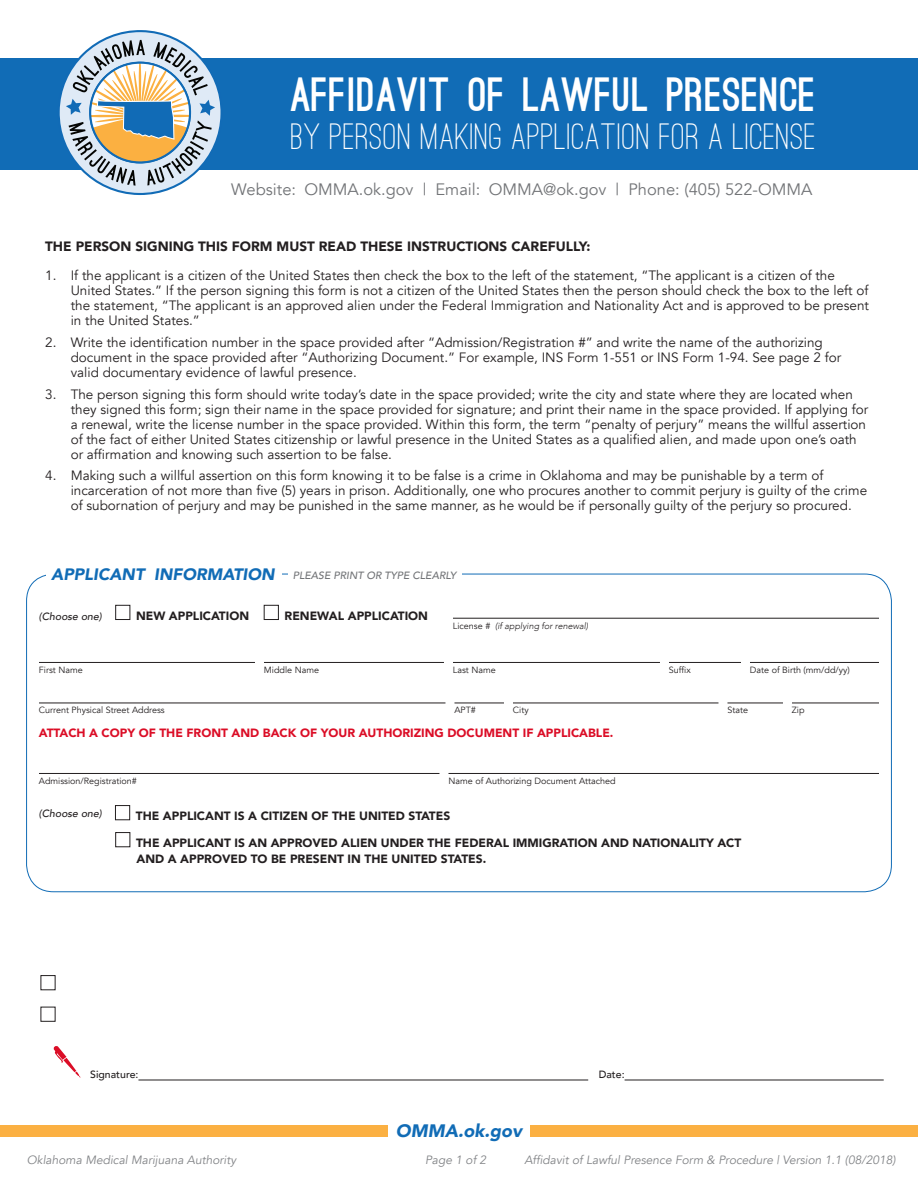
<style>
.page{position:relative;width:918px;height:1188px;background:#fff}
.page>*{position:absolute;margin:0;border:0;box-sizing:border-box;transform-origin:0 0}
.t1{font:900 45.6px "Ostrich Sans";letter-spacing:.02em;color:#fff}
.t2{font:500 37.95px "Ostrich Sans";letter-spacing:.02em;color:#fff}
.Quote_Text{font:italic 900 18px "Avenir";color:#116cb6}
.Paragraph_Style_2{font:16.5px "Avenir";color:#727477}
.Quote_Text-2{font:italic 900 16.5px "Avenir";color:#116cb6}
.t3{font:13.5px/15px "Avenir";color:#231f20}
.Paragraph_Style_1{font:900 13.5px "Avenir";color:#231f20}
.Paragraph_Style_3{font:900 12px/16.5px "Avenir";color:#231f20}
.t4{font:italic 12px "Avenir";color:#828487}
.Form_lines_above{font:900 12px "Avenir";color:#db0d26}
.Form_lines_above-2{font:900 12px "Avenir";color:#231f20}
.Note{font:italic 500 10.5px "Avenir";color:#727477}
.Form_lines_above-3{font:500 10.5px "Avenir";color:#231f20}
.Paragraph_Style_3-2{font:italic 500 10.5px "Avenir";color:#231f20}
.Form_lines_above-4{font:italic 500 10.5px "Avenir";color:#231f20}
.Form_lines_above-5{font:9px "Avenir";color:#231f20}
.Paragraph_Style_3-3{font:italic 300 9px "Avenir";color:#231f20}
.s1{font-weight:400;font-style:normal}
</style>
<div class="page">
<div style="left:0;top:1125px;width:918px;height:12px;background:#fbb042"></div>
<div style="left:388px;top:1119px;width:142px;height:31px;background:#fff"></div>
<hr style="left:453px;top:618px;width:426px;height:1px;background:#231f20">
<hr style="left:39px;top:662px;width:216px;height:1px;background:#231f20">
<hr style="left:264px;top:662px;width:180px;height:1px;background:#231f20">
<hr style="left:453px;top:662px;width:207px;height:1px;background:#231f20">
<hr style="left:669px;top:662px;width:72px;height:1px;background:#231f20">
<hr style="left:750px;top:662px;width:129px;height:1px;background:#231f20">
<hr style="left:39px;top:703px;width:406px;height:1px;background:#231f20">
<hr style="left:454px;top:703px;width:50px;height:1px;background:#231f20">
<hr style="left:513px;top:703px;width:205px;height:1px;background:#231f20">
<hr style="left:727px;top:703px;width:56px;height:1px;background:#231f20">
<hr style="left:792px;top:703px;width:87px;height:1px;background:#231f20">
<hr style="left:39px;top:773px;width:400px;height:1px;background:#231f20">
<hr style="left:448px;top:773px;width:431px;height:1px;background:#231f20">
<div style="left:115px;top:605px;width:15px;height:15px;border:1px solid #231f20"></div>
<div style="left:264px;top:605px;width:15px;height:15px;border:1px solid #231f20"></div>
<div style="left:115px;top:805px;width:15px;height:15px;border:1px solid #231f20"></div>
<div style="left:115px;top:832px;width:15px;height:15px;border:1px solid #231f20"></div>
<hr style="left:138px;top:1080px;width:450px;height:1px;background:#231f20">
<hr style="left:625px;top:1080px;width:259px;height:1px;background:#231f20">
<div style="left:41px;top:975px;width:14px;height:15px;border:1px solid #231f20"></div>
<svg style="left:53px;top:1046px;width:28px;height:32px"></svg>
<div style="left:0;top:59px;width:918px;height:111px;background:#116cb6"></div>
<svg style="left:57px;top:30px;width:166px;height:165px"></svg>
<p class="t1" style="left:291px;top:77px;width:527px">AFFIDAVIT OF LAWFUL PRESENCE</p>
<p class="t2" style="left:291px;top:114px;width:527px">BY PERSON MAKING APPLICATION FOR A LICENSE</p>
<p class="Paragraph_Style_2" style="left:231px;top:180px;width:583px">Website: OMMA.ok.gov | Email: OMMA@ok.gov | Phone: (405) 522-OMMA</p>
<p class="Paragraph_Style_1" style="left:45px;top:235px;width:547px">THE PERSON SIGNING THIS FORM MUST READ THESE INSTRUCTIONS CAREFULLY:</p>
<p class="t3" style="left:71px;top:268px;width:800px;text-indent:-26px">1. If the applicant is a citizen of the United States then check the box to the left of the statement, “The applicant is a citizen of the United States.” If the person signing this form is not a citizen of the United States then the person should check the box to the left of the statement, “The applicant is an approved alien under the Federal Immigration and Nationality Act and is approved to be present in the United States.”</p>
<p class="t3" style="left:71px;top:335px;width:772px;text-indent:-26px">2. Write the identification number in the space provided after “Admission/Registration #” and write the name of the authorizing document in the space provided after “Authorizing Document.” For example, INS Form 1-551 or INS Form 1-94. See page 2 for valid documentary evidence of lawful presence.</p>
<p class="t3" style="left:71px;top:387px;width:799px;text-indent:-26px">3. The person signing this form should write today’s date in the space provided; write the city and state where they are located when they signed this form; sign their name in the space provided for signature; and print their name in the space provided. If applying for a renewal, write the license number in the space provided. Within this form, the term “penalty of perjury” means the willful assertion of the fact of either United States citizenship or lawful presence in the United States as a qualified alien, and made upon one’s oath or affirmation and knowing such assertion to be false.</p>
<p class="t3" style="left:71px;top:468px;width:798px;text-indent:-26px">4. Making such a willful assertion on this form knowing it to be false is a crime in Oklahoma and may be punishable by a term of incarceration of not more than five (5) years in prison. Additionally, one who procures another to commit perjury is guilty of the crime of subornation of perjury and may be punished in the same manner, as he would be if personally guilty of the perjury so procured.</p>
<p class="Quote_Text-2" style="left:51px;top:561px;width:225px">APPLICANT INFORMATION</p>
<p class="Paragraph_Style_3-2" style="left:39px;top:610px;width:64px">(Choose one)</p>
<p class="Paragraph_Style_3" style="left:136px;top:607px;width:115px">NEW APPLICATION</p>
<p class="Paragraph_Style_3" style="left:285px;top:607px;width:145px">RENEWAL APPLICATION</p>
<p class="Note" style="left:293px;top:569px;width:165px">PLEASE PRINT OR TYPE CLEARLY</p>
<p class="Paragraph_Style_3-3" style="left:453px;top:620px;width:137px"><span class="s1">License #</span> (if applying for renewal)</p>
<p class="Form_lines_above-5" style="left:39px;top:664px;width:45px">First Name</p>
<p class="Form_lines_above-5" style="left:264px;top:664px;width:57px">Middle Name</p>
<p class="Form_lines_above-5" style="left:453px;top:664px;width:44px">Last Name</p>
<p class="Form_lines_above-5" style="left:669px;top:664px;width:23px">Suffix</p>
<p class="Form_lines_above-5" style="left:750px;top:664px;width:101px">Date of Birth (mm/dd/yy)</p>
<p class="Form_lines_above-5" style="left:39px;top:705px;width:127px">Current Physical Street Address</p>
<p class="Form_lines_above-5" style="left:454px;top:705px;width:23px">APT#</p>
<p class="Form_lines_above-5" style="left:513px;top:705px;width:17px">City</p>
<p class="Form_lines_above-5" style="left:727px;top:705px;width:22px">State</p>
<p class="Form_lines_above-5" style="left:792px;top:705px;width:14px">Zip</p>
<p class="Form_lines_above" style="left:39px;top:723px;width:576px">ATTACH A COPY OF THE FRONT AND BACK OF YOUR AUTHORIZING DOCUMENT IF APPLICABLE.</p>
<p class="Form_lines_above-5" style="left:39px;top:776px;width:99px">Admission/Registration#</p>
<p class="Form_lines_above-5" style="left:448px;top:776px;width:169px">Name of Authorizing Document Attached</p>
<p class="Form_lines_above-4" style="left:39px;top:807px;width:64px">(Choose one)</p>
<p class="Form_lines_above-2" style="left:136px;top:806px;width:316px">THE APPLICANT IS A CITIZEN OF THE UNITED STATES</p>
<p class="Paragraph_Style_3" style="left:136px;top:834px;width:607px">THE APPLICANT IS AN APPROVED ALIEN UNDER THE FEDERAL IMMIGRATION AND NATIONALITY ACT<br>AND A APPROVED TO BE PRESENT IN THE UNITED STATES.</p>
<p class="Form_lines_above-3" style="left:90px;top:1066px;width:50px">Signature:</p>
<p class="Form_lines_above-3" style="left:599px;top:1066px;width:27px">Date:</p>
<p class="Quote_Text" style="left:396px;top:1116px;width:128px">OMMA.ok.gov</p>
<p class="t4" style="left:27px;top:1153px;width:211px">Oklahoma Medical Marijuana Authority</p>
<p class="t4" style="left:425px;top:1153px;width:63px">Page 1 of 2</p>
<p class="t4" style="left:524px;top:1153px;width:373px">Affidavit of Lawful Presence Form &amp; Procedure | Version 1.1 (08/2018)</p>
</div>
